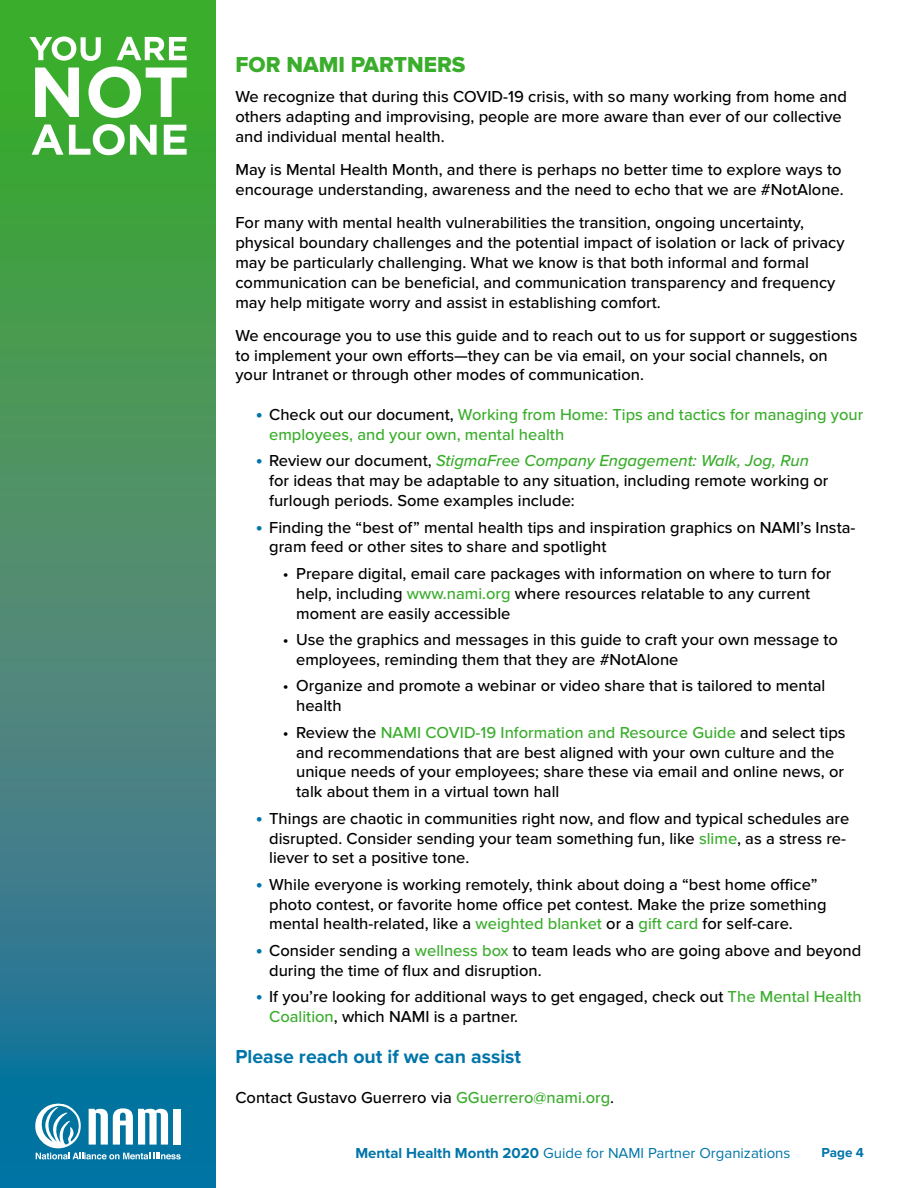
<style>
.page{position:relative;width:918px;height:1188px;background:#fff}
.page>*{position:absolute;margin:0;border:0;box-sizing:border-box;transform-origin:0 0}
.t1{font:22.5px "Proxima Nova Extrabld";color:#3aad2c}
.t2{font:700 19.5px "Proxima Nova";color:#0075a9}
.t3{font:500 16.5px/19.8px "Proxima Nova";color:#000}
.t4{font:500 16.5px/19.8px "Proxima Nova";color:#3aad2c}
.t5{font:15px "Proxima Nova";color:#0075a9}
.t6{font:700 13.5px "Proxima Nova";color:#0075a9}
.s1{font-weight:700;font-size:19.5px;color:#0075a9}
.s2{color:#000}
.s3{font-style:italic;color:#3aad2c}
.s4{color:#3aad2c}
.s5{font-weight:700}
</style>
<div class="page">
<svg style="left:0;top:0;width:216px;height:1188px;background:#3d8b6e"></svg>
<svg style="left:29px;top:36px;width:158px;height:119px"></svg>
<svg style="left:35px;top:1104px;width:146px;height:55px"></svg>
<h1 class="t1" style="left:235px;top:51px;width:232px">FOR NAMI PARTNERS</h1>
<p class="t3" style="left:235px;top:88px;width:613px">We recognize that during this COVID-19 crisis, with so many working from home and others adapting and improvising, people are more aware than ever of our collective and individual mental health.</p>
<p class="t3" style="left:235px;top:161px;width:610px">May is Mental Health Month, and there is perhaps no better time to explore ways to encourage understanding, awareness and the need to echo that we are #NotAlone.</p>
<p class="t3" style="left:235px;top:214px;width:611px">For many with mental health vulnerabilities the transition, ongoing uncertainty, physical boundary challenges and the potential impact of isolation or lack of privacy may be particularly challenging. What we know is that both informal and formal communication can be beneficial, and communication transparency and frequency may help mitigate worry and assist in establishing comfort.</p>
<p class="t3" style="left:235px;top:326px;width:623px">We encourage you to use this guide and to reach out to us for support or suggestions to implement your own efforts—they can be via email, on your social channels, on your Intranet or through other modes of communication.</p>
<p class="t4" style="left:269px;top:405px;width:596px;text-indent:-14px"><span class="s1">•</span> <span class="s2">Check out our document,</span> Working from Home: Tips and tactics for managing your employees, and your own, mental health</p>
<p class="t3" style="left:269px;top:452px;width:561px;text-indent:-14px"><span class="s1">•</span> Review our document, <span class="s3">StigmaFree Company Engagement: Walk, Jog, Run </span>for ideas that may be adaptable to any situation, including remote working or furlough periods. Some examples include:</p>
<p class="t3" style="left:269px;top:518px;width:588px;text-indent:-14px"><span class="s1">•</span> Finding the “best of” mental health tips and inspiration graphics on NAMI’s Insta&shy;gram feed or other sites to share and spotlight</p>
<p class="t3" style="left:296px;top:564px;width:537px;text-indent:-13px">• Prepare digital, email care packages with information on where to turn for help, including <span class="s4">www.nami.org</span> where resources relatable to any current moment are easily accessible</p>
<p class="t3" style="left:296px;top:630px;width:543px;text-indent:-13px">• Use the graphics and messages in this guide to craft your own message to employees, reminding them that they are #NotAlone</p>
<p class="t3" style="left:296px;top:677px;width:531px;text-indent:-13px">• Organize and promote a webinar or video share that is tailored to mental health</p>
<p class="t3" style="left:296px;top:723px;width:551px;text-indent:-13px">• Review the <span class="s4">NAMI COVID-19 Information and Resource Guide</span> and select tips and recommendations that are best aligned with your own culture and the unique needs of your employees; share these via email and online news, or talk about them in a virtual town hall</p>
<p class="t3" style="left:269px;top:809px;width:582px;text-indent:-14px"><span class="s1">•</span> Things are chaotic in communities right now, and flow and typical schedules are disrupted. Consider sending your team something fun, like <span class="s4">slime</span>, as a stress re&shy;liever to set a positive tone.</p>
<p class="t3" style="left:269px;top:875px;width:559px;text-indent:-14px"><span class="s1">•</span> While everyone is working remotely, think about doing a “best home office” photo contest, or favorite home office pet contest. Make the prize something mental health-related, like a <span class="s4">weighted blanket</span> or a <span class="s4">gift card</span> for self-care.</p>
<p class="t3" style="left:269px;top:941px;width:594px;text-indent:-14px"><span class="s1">•</span> Consider sending a <span class="s4">wellness box</span> to team leads who are going above and beyond during the time of flux and disruption.</p>
<p class="t3" style="left:269px;top:988px;width:594px;text-indent:-14px"><span class="s1">•</span> If you’re looking for additional ways to get engaged, check out <span class="s4">The Mental Health<br>Coalition</span>, which NAMI is a partner.</p>
<p class="t2" style="left:235px;top:1045px;width:287px">Please reach out if we can assist</p>
<p class="t3" style="left:235px;top:1088px;width:380px">Contact Gustavo Guerrero via <span class="s4">GGuerrero@nami.org</span>.</p>
<p class="t5" style="left:355px;top:1144px;width:437px"><span class="s5">Mental Health Month 2020</span> Guide for NAMI Partner Organizations</p>
<p class="t6" style="left:822px;top:1145px;width:44px">Page 4</p>
</div>
